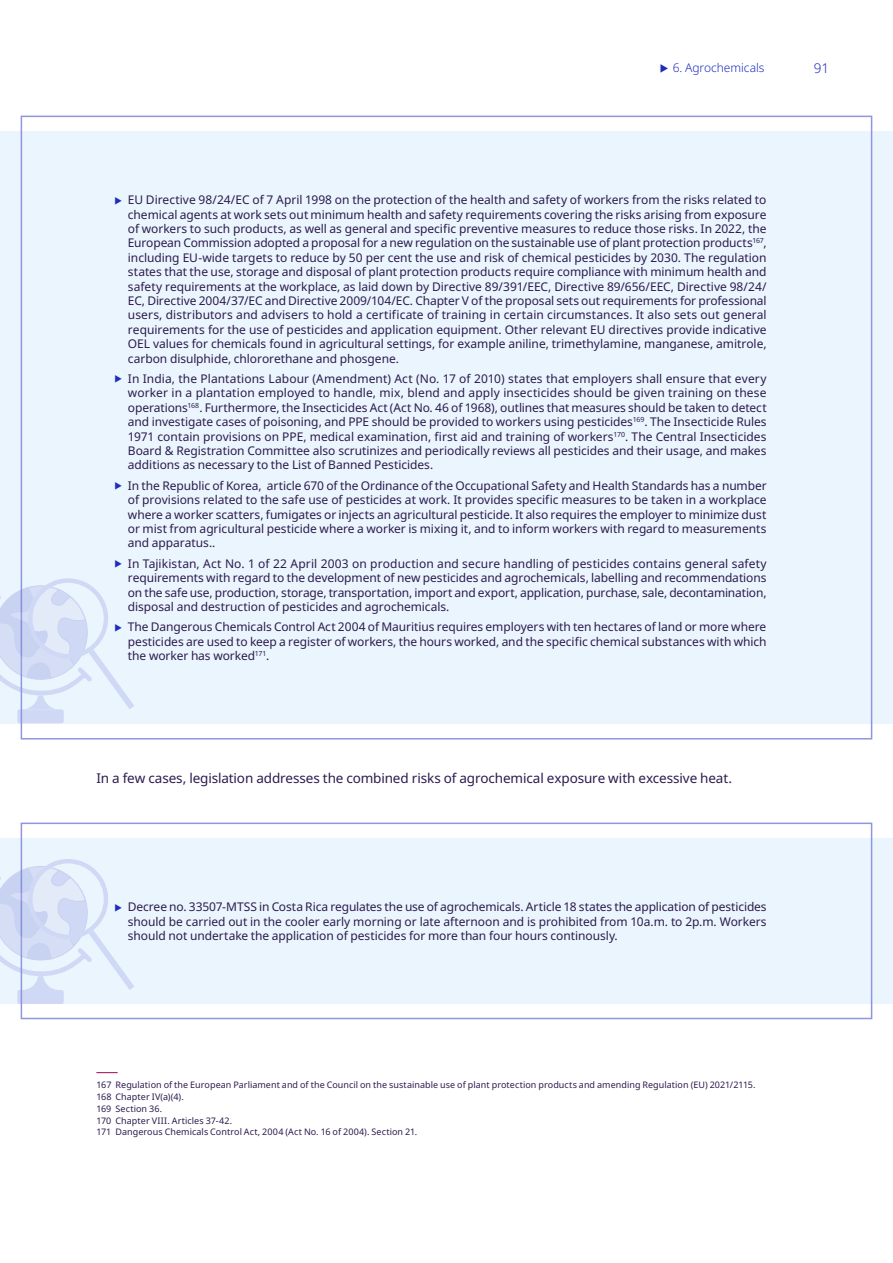
<style>
.page{position:relative;width:893px;height:1263px;background:#fff}
.page>*{position:absolute;margin:0;border:0;box-sizing:border-box;transform-origin:0 0}
.t1{font:13.5px "Noto Sans";letter-spacing:-.01em;color:#2c1b4d}
.t2{font:300 13.5px "Noto Sans";color:#1e2dbe}
.t3{font:12px/14.4px "Noto Sans";letter-spacing:-.005em;color:#2c1b4d;text-align:justify}
.t4{font:300 12px "Noto Sans";letter-spacing:-.005em;color:#1e2dbe}
.t5{font:9px/11.9px "Noto Sans";letter-spacing:.005em;color:#2c1b4d}
</style>
<div class="page">
<div style="left:0;top:131px;width:893px;height:593px;background:#ebf5fd"></div>
<div style="left:0;top:838px;width:893px;height:165px;background:#ebf5fd"></div>
<div style="left:21px;top:822px;width:851px;height:197px;border:2px solid #8f96df"></div>
<svg style="left:96px;top:1072px;width:22px;height:1px"></svg>
<svg style="left:0;top:578px;width:134px;height:145px"></svg>
<svg style="left:0;top:859px;width:134px;height:145px"></svg>
<p class="t4" style="left:673px;top:60px;width:93px">6. Agrochemicals</p>
<p class="t2" style="left:814px;top:59px;width:17px">91</p>
<p class="t3" style="left:128px;top:193px;width:640px">EU Directive 98/24/EC of 7 April 1998 on the protection of the health and safety of workers from the risks related to chemical agents at work sets out minimum health and safety requirements covering the risks arising from exposure of workers to such products, as well as general and specific preventive measures to reduce those risks. In 2022, the European Commission adopted a proposal for a new regulation on the sustainable use of plant protection products<sup>167</sup>, including EU-wide targets to reduce by 50 per cent the use and risk of chemical pesticides by 2030. The regulation states that the use, storage and disposal of plant protection products require compliance with minimum health and safety requirements at the workplace, as laid down by Directive 89/391/EEC, Directive 89/656/EEC, Directive 98/24/ EC, Directive 2004/37/EC and Directive 2009/104/EC. Chapter V of the proposal sets out requirements for professional users, distributors and advisers to hold a certificate of training in certain circumstances. It also sets out general requirements for the use of pesticides and application equipment. Other relevant EU directives provide indicative OEL values for chemicals found in agricultural settings, for example aniline, trimethylamine, manganese, amitrole, carbon disulphide, chlororethane and phosgene.</p>
<p class="t3" style="left:128px;top:372px;width:640px">In India, the Plantations Labour (Amendment) Act (No. 17 of 2010) states that employers shall ensure that every worker in a plantation employed to handle, mix, blend and apply insecticides should be given training on these operations<sup>168</sup>. Furthermore, the Insecticides Act (Act No. 46 of 1968), outlines that measures should be taken to detect and investigate cases of poisoning, and PPE should be provided to workers using pesticides<sup>169</sup>. The Insecticide Rules 1971 contain provisions on PPE, medical examination, first aid and training of workers<sup>170</sup>. The Central Insecticides Board &amp; Registration Committee also scrutinizes and periodically reviews all pesticides and their usage, and makes additions as necessary to the List of Banned Pesticides.</p>
<p class="t3" style="left:128px;top:478px;width:640px">In the Republic of Korea, article 670 of the Ordinance of the Occupational Safety and Health Standards has a number of provisions related to the safe use of pesticides at work. It provides specific measures to be taken in a workplace where a worker scatters, fumigates or injects an agricultural pesticide. It also requires the employer to minimize dust or mist from agricultural pesticide where a worker is mixing it, and to inform workers with regard to measurements and apparatus..</p>
<p class="t3" style="left:128px;top:556px;width:640px">In Tajikistan, Act No. 1 of 22 April 2003 on production and secure handling of pesticides contains general safety requirements with regard to the development of new pesticides and agrochemicals, labelling and recommendations on the safe use, production, storage, transportation, import and export, application, purchase, sale, decontamination, disposal and destruction of pesticides and agrochemicals.</p>
<p class="t3" style="left:128px;top:620px;width:640px">The Dangerous Chemicals Control Act 2004 of Mauritius requires employers with ten hectares of land or more where pesticides are used to keep a register of workers, the hours worked, and the specific chemical substances with which the worker has worked<sup>171</sup>.</p>
<p class="t1" style="left:96px;top:769px;width:637px">In a few cases, legislation addresses the combined risks of agrochemical exposure with excessive heat.</p>
<p class="t3" style="left:128px;top:900px;width:640px">Decree no. 33507-MTSS in Costa Rica regulates the use of agrochemicals. Article 18 states the application of pesticides should be carried out in the cooler early morning or late afternoon and is prohibited from 10a.m. to 2p.m. Workers should not undertake the application of pesticides for more than four hours continously.</p>
<p class="t5" style="left:96px;top:1079px;width:661px">167 Regulation of the European Parliament and of the Council on the sustainable use of plant protection products and amending Regulation (EU) 2021/2115.<br>168 Chapter IV(a)(4).<br>169 Section 36.<br>170 Chapter VIII. Articles 37-42.<br>171 Dangerous Chemicals Control Act, 2004 (Act No. 16 of 2004). Section 21.</p>
</div>
